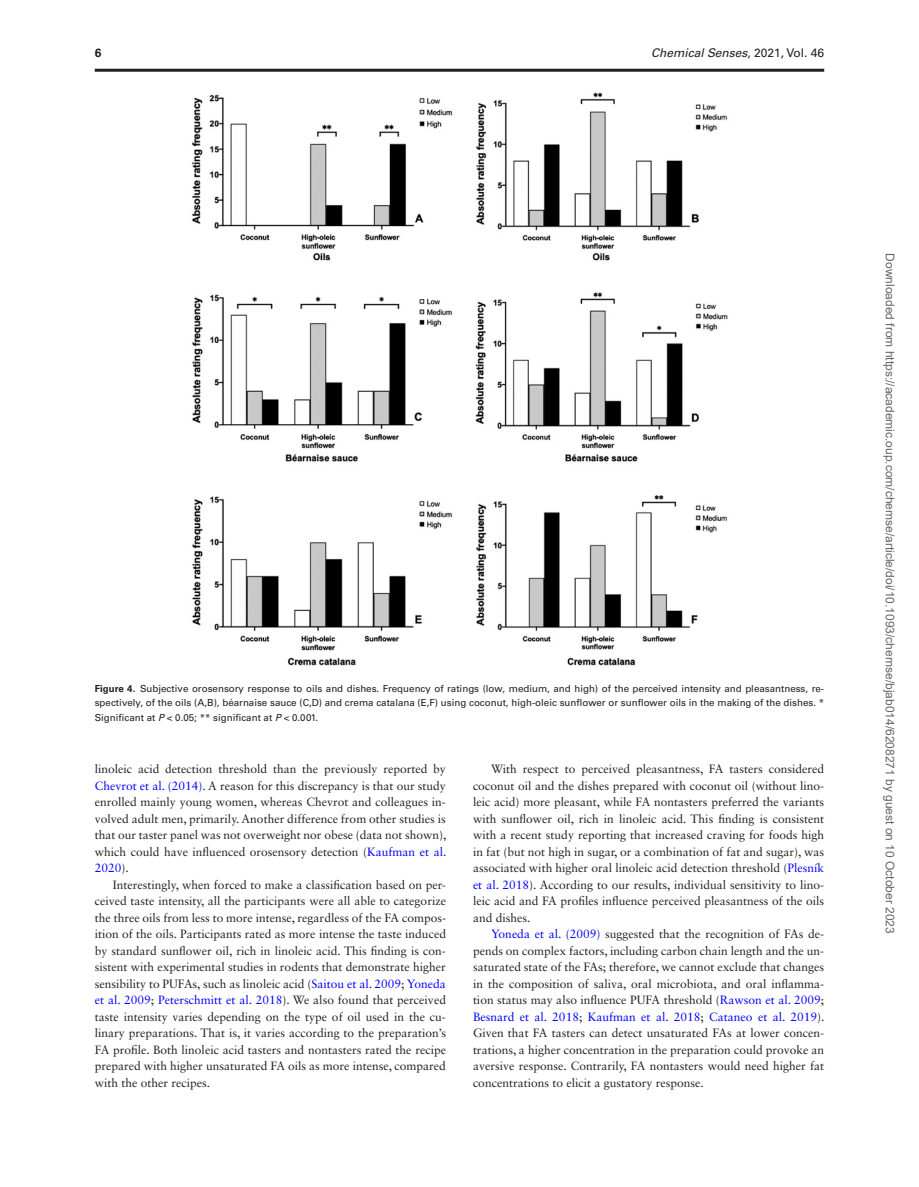
<style>
.page{position:relative;width:919px;height:1187px;background:#fff}
.page>*{position:absolute;margin:0;border:0;box-sizing:border-box;transform-origin:0 0}
.t1{font:12px/16.5px "Sabon LT Std";color:#231f20;text-align:justify}
.t2{font:12px "Arial";color:#666}
.t3{font:italic 12px "Univers LT Std";color:#231f20}
.t4{font:700 12px "Univers LT Std";color:#231f20}
.t5{font:9.75px/14.2px "Univers LT Std";color:#231f20;text-align:justify}
.s1{font-style:normal}
.s2{font-weight:700}
.s3{font-style:italic}
.s4{color:#00f}
</style>
<div class="page">
<hr style="left:95px;top:69px;width:729px;height:3px;background:#231f20">
<img style="left:192px;top:92px;width:536px;height:573px">
<p class="t4" style="left:95px;top:45px;width:8px">6</p>
<p class="t3" style="left:651px;top:45px;width:175px">Chemical Senses<span class="s1">, 2021, Vol. 46</span></p>
<p class="t5" style="left:95px;top:681px;width:731px"><span class="s2">Figure 4.</span> Subjective orosensory response to oils and dishes. Frequency of ratings (low, medium, and high) of the perceived intensity and pleasantness, re&shy;spectively, of the oils (A,B), béarnaise sauce (C,D) and crema catalana (E,F) using coconut, high-oleic sunflower or sunflower oils in the making of the dishes. * Significant at <span class="s3">P</span> &lt; 0.05; ** significant at <span class="s3">P</span> &lt; 0.001.</p>
<p class="t1" style="left:95px;top:760px;width:353px">linoleic acid detection threshold than the previously reported by <span class="s4">Chevrot et al. (2014)</span>. A reason for this discrepancy is that our study enrolled mainly young women, whereas Chevrot and colleagues in&shy;volved adult men, primarily. Another difference from other studies is that our taster panel was not overweight nor obese (data not shown), which could have influenced orosensory detection (<span class="s4">Kaufman et al.<br>2020</span>).</p>
<p class="t1" style="left:95px;top:875px;width:353px;text-indent:18px">Interestingly, when forced to make a classification based on per&shy;ceived taste intensity, all the participants were all able to categorize the three oils from less to more intense, regardless of the FA compos&shy;ition of the oils. Participants rated as more intense the taste induced by standard sunflower oil, rich in linoleic acid. This finding is con&shy;sistent with experimental studies in rodents that demonstrate higher sensibility to PUFAs, such as linoleic acid (<span class="s4">Saitou et al. 2009</span>; <span class="s4">Yoneda et al. 2009</span>; <span class="s4">Peterschmitt et al. 2018</span>). We also found that perceived taste intensity varies depending on the type of oil used in the cu&shy;linary preparations. That is, it varies according to the preparation’s FA profile. Both linoleic acid tasters and nontasters rated the recipe prepared with higher unsaturated FA oils as more intense, compared with the other recipes.</p>
<p class="t1" style="left:473px;top:760px;width:353px;text-indent:18px">With respect to perceived pleasantness, FA tasters considered coconut oil and the dishes prepared with coconut oil (without lino&shy;leic acid) more pleasant, while FA nontasters preferred the variants with sunflower oil, rich in linoleic acid. This finding is consistent with a recent study reporting that increased craving for foods high in fat (but not high in sugar, or a combination of fat and sugar), was associated with higher oral linoleic acid detection threshold (<span class="s4">Plesník et al. 2018</span>). According to our results, individual sensitivity to lino&shy;leic acid and FA profiles influence perceived pleasantness of the oils and dishes.</p>
<p class="t1" style="left:473px;top:925px;width:353px;text-indent:18px"><span class="s4">Yoneda et al. (2009)</span> suggested that the recognition of FAs de&shy;pends on complex factors, including carbon chain length and the un&shy;saturated state of the FAs; therefore, we cannot exclude that changes in the composition of saliva, oral microbiota, and oral inflamma&shy;tion status may also influence PUFA threshold (<span class="s4">Rawson et al. 2009</span>; <span class="s4">Besnard et al. 2018</span>; <span class="s4">Kaufman et al. 2018</span>; <span class="s4">Cataneo et al. 2019</span>).<br>Given that FA tasters can detect unsaturated FAs at lower concen&shy;trations, a higher concentration in the preparation could provoke an aversive response. Contrarily, FA nontasters would need higher fat concentrations to elicit a gustatory response.</p>
<p class="t2" style="left:894px;top:253px;width:682px;rotate:90deg">Downloaded from https://academic.oup.com/chemse/article/doi/10.1093/chemse/bjab014/6208271 by guest on 10 October 2023</p>
</div>
